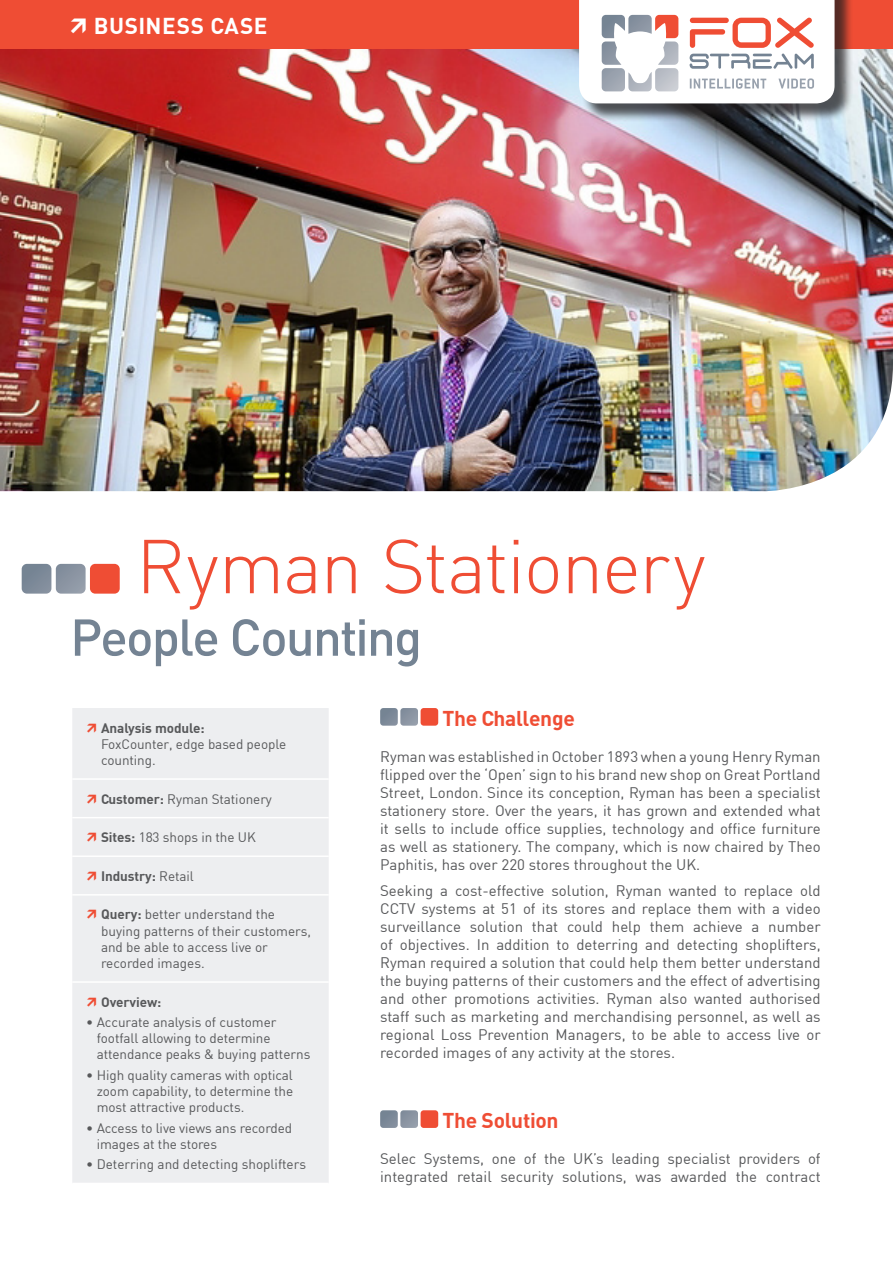
<style>
.page{position:relative;width:893px;height:1263px;background:#fff}
.page>*{position:absolute;margin:0;border:0;box-sizing:border-box;transform-origin:0 0}
.t1{font:300 75px "DIN";letter-spacing:-.02em;color:#ef4d34}
.TITRE_OK{font:500 51px "DIN";letter-spacing:-.035em;color:#748393}
.SOUS-TITRES{font:700 22.5px "DIN";letter-spacing:.02em;color:#fff}
.SOUS-TITRES-2{font:700 21px "DIN";letter-spacing:-.015em;color:#ef4d34}
.TEXTE_COURANT{font:15px/18px "DIN";color:#57585a;text-align:justify}
.TEXTE_COURANT-2{font:13.5px/16.2px "DIN";letter-spacing:-.005em;color:#57585a}
.TEXTE_COURANT-3{font:700 13.5px "DIN";letter-spacing:-.005em;color:#57585a}
.s1{font-weight:700}
.s2{font-weight:400}
</style>
<div class="page">
<img style="left:0;top:48px;width:893px;height:443px">
<div style="left:0;top:0;width:893px;height:48px;background:#ef4d34"></div>
<div style="left:581px;top:0;width:272px;height:122px;background:#231f20;opacity:.75"></div>
<svg style="left:579px;top:0;width:255px;height:103px"></svg>
<svg style="left:22px;top:564px;width:64px;height:30px;background:#909ba7"></svg>
<div style="left:90px;top:564px;width:30px;height:30px;background:#ef4d34;border-radius:5px"></div>
<div style="left:72px;top:708px;width:257px;height:475px;background:#edeef0"></div>
<hr style="left:72px;top:778px;width:257px;height:2px;background:#fff">
<hr style="left:72px;top:817px;width:257px;height:1px;background:#fff">
<hr style="left:72px;top:855px;width:257px;height:2px;background:#fff">
<hr style="left:72px;top:894px;width:257px;height:1px;background:#fff">
<hr style="left:72px;top:981px;width:257px;height:2px;background:#fff">
<svg style="left:380px;top:708px;width:38px;height:18px"></svg>
<div style="left:421px;top:708px;width:17px;height:18px;background:#ef4d34;border-radius:3px"></div>
<svg style="left:380px;top:1110px;width:38px;height:18px"></svg>
<div style="left:421px;top:1110px;width:17px;height:18px;background:#ef4d34;border-radius:3px"></div>
<svg style="left:87px;top:723px;width:9px;height:9px"></svg>
<svg style="left:87px;top:794px;width:9px;height:9px"></svg>
<svg style="left:87px;top:833px;width:9px;height:9px"></svg>
<svg style="left:87px;top:871px;width:9px;height:9px"></svg>
<svg style="left:87px;top:910px;width:9px;height:9px"></svg>
<svg style="left:87px;top:997px;width:9px;height:9px"></svg>
<p class="SOUS-TITRES" style="left:94px;top:11px;width:175px">BUSINESS CASE</p>
<p class="t1" style="left:136px;top:520px;width:571px">Ryman Stationery</p>
<p class="TITRE_OK" style="left:70px;top:605px;width:353px">People Counting</p>
<p class="TEXTE_COURANT-2" style="left:101px;top:719px;width:187px"><span class="s1">Analysis module:<br></span>FoxCounter, edge based people counting.</p>
<p class="TEXTE_COURANT-2" style="left:101px;top:790px;width:172px"><span class="s1">Customer:</span> Ryman Stationery</p>
<p class="TEXTE_COURANT-2" style="left:101px;top:829px;width:156px"><span class="s1">Sites:</span> 183 shops in the UK</p>
<p class="TEXTE_COURANT-3" style="left:101px;top:867px;width:94px">Industry: <span class="s2">Retail</span></p>
<p class="TEXTE_COURANT-2" style="left:101px;top:906px;width:212px"><span class="s1">Query:</span> better understand the buying patterns of their customers, and be able to access live or recorded images.</p>
<p class="TEXTE_COURANT-3" style="left:101px;top:993px;width:62px">Overview:</p>
<p class="TEXTE_COURANT-2" style="left:97px;top:1014px;width:215px;text-indent:-10px">• Accurate analysis of customer footfall allowing to determine attendance peaks &amp; buying patterns</p>
<p class="TEXTE_COURANT-2" style="left:97px;top:1067px;width:198px;text-align:justify;text-indent:-10px">• High quality cameras with optical zoom capability, to determine the most attractive products.</p>
<p class="TEXTE_COURANT-2" style="left:97px;top:1119px;width:197px;text-indent:-10px">• Access to live views ans recorded images at the stores</p>
<p class="TEXTE_COURANT-2" style="left:86px;top:1156px;width:221px">• Deterring and detecting shoplifters</p>
<p class="SOUS-TITRES-2" style="left:442px;top:704px;width:134px">The Challenge</p>
<p class="TEXTE_COURANT" style="left:380px;top:747px;width:442px">Ryman was established in October 1893 when a young Henry Ryman flipped over the ‘Open’ sign to his brand new shop on Great Portland Street, London. Since its conception, Ryman has been a specialist stationery store. Over the years, it has grown and extended what it sells to include office supplies, technology and office furniture as well as stationery. The company, which is now chaired by Theo Paphitis, has over 220 stores throughout the UK.</p>
<p class="TEXTE_COURANT" style="left:380px;top:881px;width:442px">Seeking a cost-effective solution, Ryman wanted to replace old CCTV systems at 51 of its stores and replace them with a video surveillance solution that could help them achieve a number of objectives. In addition to deterring and detecting shoplifters, Ryman required a solution that could help them better understand the buying patterns of their customers and the effect of advertising and other promotions activities. Ryman also wanted authorised staff such as marketing and merchandising personnel, as well as regional Loss Prevention Managers, to be able to access live or recorded images of any activity at the stores.</p>
<p class="SOUS-TITRES-2" style="left:442px;top:1106px;width:118px">The Solution</p>
<p class="TEXTE_COURANT" style="left:380px;top:1149px;width:442px">Selec Systems, one of the UK’s leading specialist providers of integrated retail security solutions, was awarded the contract</p>
</div>
